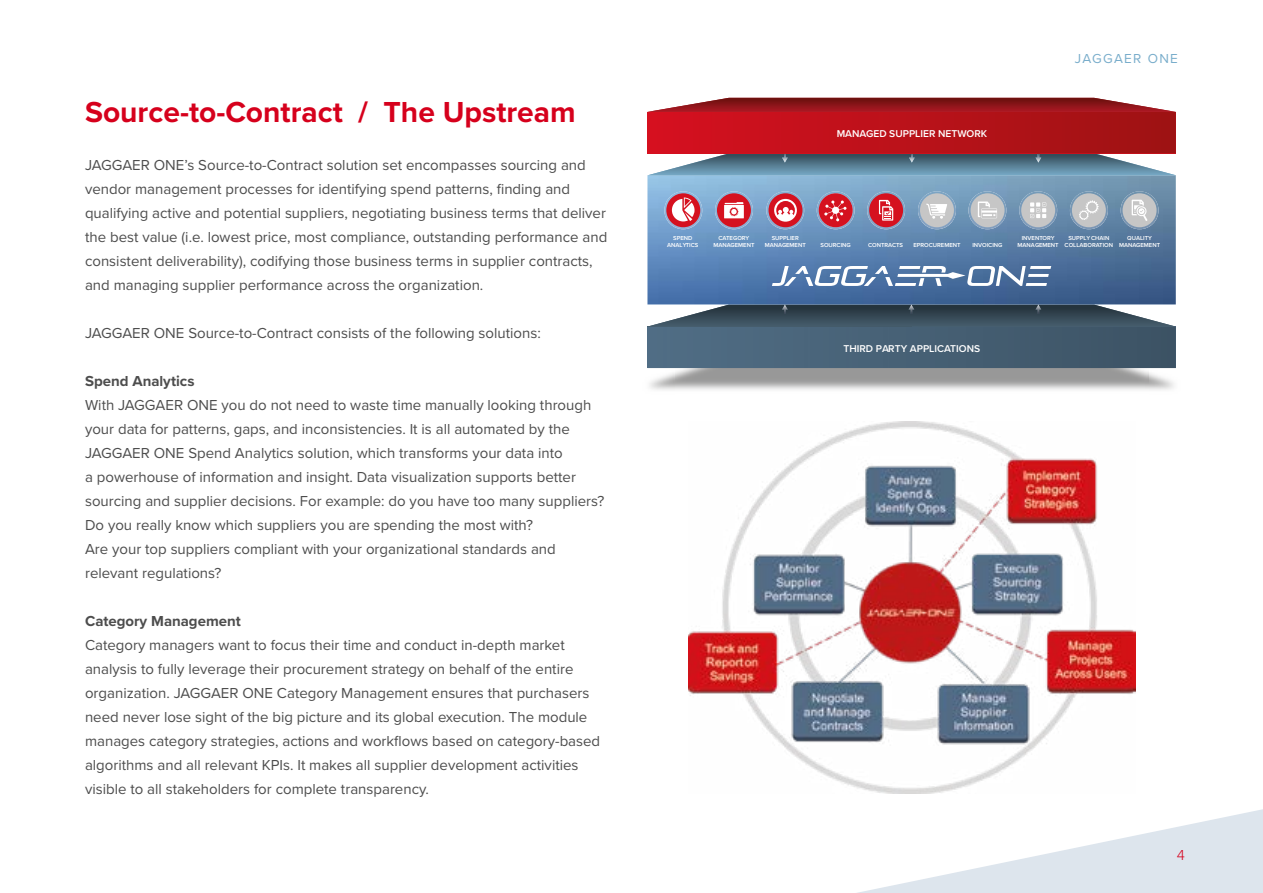
<style>
.page{position:relative;width:1263px;height:893px;background:#fff}
.page>*{position:absolute;margin:0;border:0;box-sizing:border-box;transform-origin:0 0}
.t1{font:700 30px "Proxima Nova";color:#d6001c}
.t2{font:15px/24px "Proxima Nova";color:#4d4d4d}
.t3{font:700 15px "Proxima Nova";color:#4d4d4d}
.t4{font:300 15px "Proxima Nova";color:#d6001c}
.t5{font:13.5px "Proxima Nova";letter-spacing:.1em;color:#79adcb}
.t6{font:600 10.2px "Proxima Nova";color:#fff}
.t7{font:600 6px/7.2px "Proxima Nova";color:#fff;text-align:center}
</style>
<div class="page">
<svg style="left:857px;top:809px;width:406px;height:84px"></svg>
<img style="left:1148px;top:368px;width:27px;height:22px">
<img style="left:647px;top:153px;width:529px;height:215px">
<img style="left:647px;top:327px;width:529px;height:1px">
<svg style="left:647px;top:175px;width:529px;height:130px"></svg>
<svg style="left:772px;top:266px;width:279px;height:20px"></svg>
<svg style="left:647px;top:305px;width:529px;height:22px"></svg>
<div style="left:647px;top:112px;width:529px;height:41px;background:linear-gradient(to right,#d61020,#9d1313)"></div>
<svg style="left:647px;top:98px;width:529px;height:14px"></svg>
<svg style="left:648px;top:153px;width:528px;height:22px"></svg>
<img style="left:918px;top:191px;width:38px;height:38px;border-radius:19px">
<div style="left:920px;top:193px;width:34px;height:34px;background:#c6c6c6;border-radius:50%"></div>
<svg style="left:926px;top:203px;width:21px;height:16px"></svg>
<img style="left:766px;top:191px;width:38px;height:38px;border-radius:19px">
<div style="left:768px;top:193px;width:34px;height:34px;background:#d5111f;border-radius:50%"></div>
<svg style="left:774px;top:199px;width:23px;height:23px"></svg>
<img style="left:715px;top:191px;width:38px;height:38px;border-radius:19px">
<div style="left:717px;top:193px;width:34px;height:34px;background:#d5111f;border-radius:50%"></div>
<div style="left:724px;top:205px;width:20px;height:13px;background:#fff"></div>
<svg style="left:725px;top:202px;width:18px;height:14px"></svg>
<img style="left:1019px;top:191px;width:38px;height:38px;border-radius:19px">
<div style="left:1021px;top:193px;width:34px;height:34px;background:#c6c6c6;border-radius:50%"></div>
<svg style="left:1030px;top:202px;width:16px;height:16px"></svg>
<img style="left:664px;top:191px;width:38px;height:38px;border-radius:19px">
<div style="left:666px;top:193px;width:34px;height:34px;background:#d5111f;border-radius:50%"></div>
<svg style="left:672px;top:197px;width:22px;height:24px"></svg>
<img style="left:817px;top:191px;width:38px;height:38px;border-radius:19px">
<div style="left:818px;top:193px;width:35px;height:34px;background:#d5111f;border-radius:50%"></div>
<svg style="left:824px;top:201px;width:22px;height:20px"></svg>
<img style="left:867px;top:191px;width:38px;height:38px;border-radius:19px">
<div style="left:869px;top:193px;width:34px;height:34px;background:#d5111f;border-radius:50%"></div>
<svg style="left:879px;top:200px;width:14px;height:21px"></svg>
<img style="left:968px;top:191px;width:38px;height:38px;border-radius:19px">
<div style="left:970px;top:193px;width:34px;height:34px;background:#c6c6c6;border-radius:50%"></div>
<svg style="left:978px;top:201px;width:19px;height:17px"></svg>
<img style="left:1070px;top:191px;width:38px;height:38px;border-radius:19px">
<div style="left:1072px;top:193px;width:34px;height:34px;background:#c6c6c6;border-radius:50%"></div>
<svg style="left:1079px;top:200px;width:20px;height:20px"></svg>
<img style="left:1120px;top:191px;width:38px;height:38px;border-radius:19px">
<div style="left:1122px;top:193px;width:34px;height:34px;background:#c6c6c6;border-radius:50%"></div>
<svg style="left:1132px;top:200px;width:15px;height:21px"></svg>
<img style="left:688px;top:422px;width:447px;height:372px">
<h1 class="t1" style="left:358px;top:89px;width:11px">/</h1>
<h1 class="t1" style="left:85px;top:89px;width:259px">Source-to-Contract</h1>
<p class="t2" style="left:85px;top:152px;width:524px">JAGGAER ONE s’ Source t o- -Contract solution set encompasses sourcing and vendor management processes for identifying spend patterns, finding and qualifying active and potential suppliers, negotiating business terms that deliver the best value .e. i( lowest price, most compliance, outstanding performance and consistent deliverability ,) codifying those business terms in supplier contracts, and managing supplier performance across the organization.</p>
<p class="t2" style="left:85px;top:320px;width:457px">JAGGAER ONE Source t o- -Contract consists of the following solutions:</p>
<p class="t3" style="left:85px;top:370px;width:111px">Spend Analytics</p>
<p class="t2" style="left:85px;top:392px;width:521px">With JAGGAER ONE you do not need to waste time manually looking through your data for patterns, gaps, and inconsistencies isIt. all automated by the JAGGAER ONE Spend Analytics solution, which transforms your data into<br>a powerhouse of information and insight. Data visualization supports better sourcing and supplier decisions. For example: do you have too many suppliers?<br>Do you really know which suppliers you are spending the most with?<br>Are your top suppliers compliant with your organizational standards and relevant regulations?</p>
<p class="t3" style="left:85px;top:610px;width:157px">Category Management</p>
<p class="t2" style="left:85px;top:632px;width:517px">Category managers want to focus their time and conduct in-depth market analysis to fully leverage their procurement strategy on behalf of the entire organization. JAGGAER ONE Category Management ensures that purchasers need never lose sight of the big picture and its global execution. The module manages category strategies, actions and workflows based on category-based algorithms and all relevant KPIs It. makes all supplier development activities visible to all stakeholders for complete transparency.</p>
<h1 class="t1" style="left:383px;top:89px;width:194px">The Upstream</h1>
<p class="t6" style="left:837px;top:126px;width:152px">MANAGED SUPPLIER NETWORK</p>
<p class="t5" style="left:1075px;top:48px;width:68px">JAGGAER</p>
<p class="t5" style="left:1148px;top:48px;width:32px">ONE</p>
<p class="t7" style="left:667px;top:241px;width:33px">ANALYTICS</p>
<p class="t7" style="left:1065px;top:234px;width:50px">SUPPLYCHAIN<br>COLLABORATION</p>
<p class="t7" style="left:1119px;top:234px;width:43px">QUALITY<br>MANAGEMENT</p>
<p class="t7" style="left:713px;top:234px;width:43px">CATEGORY<br>MANAGEMENT</p>
<p class="t7" style="left:1017px;top:234px;width:43px">INVENTORY<br>MANAGEMENT</p>
<p class="t7" style="left:673px;top:234px;width:21px">SPEND</p>
<p class="t7" style="left:765px;top:234px;width:43px">SUPPLIER<br>MANAGEMENT</p>
<p class="t7" style="left:820px;top:241px;width:32px">SOURCING</p>
<p class="t7" style="left:868px;top:241px;width:37px">CONTRACTS</p>
<p class="t7" style="left:913px;top:241px;width:49px">EPROCUREMENT</p>
<p class="t7" style="left:972px;top:241px;width:32px">INVOICING</p>
<p class="t6" style="left:843px;top:341px;width:138px">THIRD PARTY APPLICATIONS</p>
<p class="t4" style="left:1177px;top:844px;width:10px">4</p>
</div>
